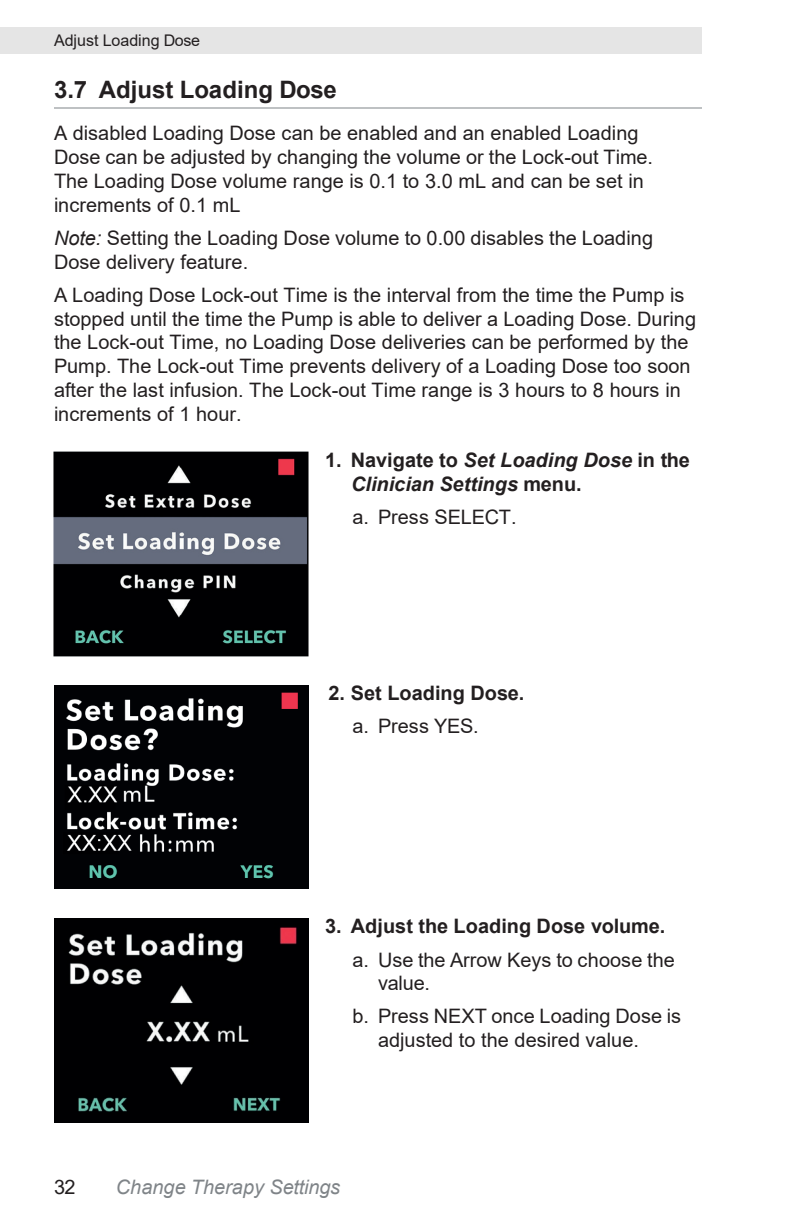
<style>
.page{position:relative;width:792px;height:1224px;background:#fff}
.page>*{position:absolute;margin:0;border:0;box-sizing:border-box;transform-origin:0 0}
.t1{font:700 24px "Arial";color:#231f20}
.t2{font:20px/23.8px "Arial";color:#231f20}
.t3{font:italic 700 20px/24px "Arial";color:#231f20}
.t4{font:700 20px "Arial";color:#231f20}
.t5{font:italic 20px "Arial";color:#7f8488}
.t6{font:16px "Arial";letter-spacing:-.005em;color:#231f20}
.s1{font-style:italic}
.s2{font-style:normal}
</style>
<div class="page">
<div style="left:0;top:27px;width:702px;height:27px;background:#e5e5e5"></div>
<img style="left:54px;top:452px;width:255px;height:204px">
<img style="left:54px;top:685px;width:254px;height:203px">
<img style="left:54px;top:919px;width:255px;height:203px">
<img style="left:54px;top:1091px;width:100px;height:27px">
<hr style="left:54px;top:108px;width:648px;height:1px;background:#7f8488">
<p class="t6" style="left:54px;top:29px;width:147px">Adjust Loading Dose</p>
<p class="t1" style="left:54px;top:73px;width:284px">3.7 Adjust Loading Dose</p>
<p class="t2" style="left:54px;top:121px;width:601px">A disabled Loading Dose can be enabled and an enabled Loading Dose can be adjusted by changing the volume or the Lock-out Time.<br>The Loading Dose volume range is 0.1 to 3.0 mL and can be set in increments of 0.1 mL</p>
<p class="t2" style="left:54px;top:226px;width:601px"><span class="s1">Note:</span> Setting the Loading Dose volume to 0.00 disables the Loading<br>Dose delivery feature.</p>
<p class="t2" style="left:54px;top:283px;width:644px">A Loading Dose Lock-out Time is the interval from the time the Pump is stopped until the time the Pump is able to deliver a Loading Dose. During the Lock-out Time, no Loading Dose deliveries can be performed by the Pump. The Lock-out Time prevents delivery of a Loading Dose too soon after the last infusion. The Lock-out Time range is 3 hours to 8 hours in increments of 1 hour.</p>
<p class="t3" style="left:351px;top:448px;width:340px;text-indent:-26px"><span class="s2">1. Navigate to</span> Set Loading Dose <span class="s2">in the<br></span>Clinician Settings <span class="s2">menu.</span></p>
<p class="t2" style="left:352px;top:505px;width:166px">a. Press SELECT.</p>
<p class="t4" style="left:328px;top:679px;width:198px">2. Set Loading Dose.</p>
<p class="t2" style="left:352px;top:713px;width:128px">a. Press YES.</p>
<p class="t4" style="left:325px;top:912px;width:342px">3. Adjust the Loading Dose volume.</p>
<p class="t2" style="left:378px;top:947px;width:298px;text-indent:-26px">a. Use the Arrow Keys to choose the value.</p>
<p class="t2" style="left:378px;top:1004px;width:304px;text-indent:-26px">b. Press NEXT once Loading Dose is adjusted to the desired value.</p>
<p class="t2" style="left:54px;top:1174px;width:23px">32</p>
<p class="t5" style="left:116px;top:1174px;width:226px">Change Therapy Settings</p>
</div>
